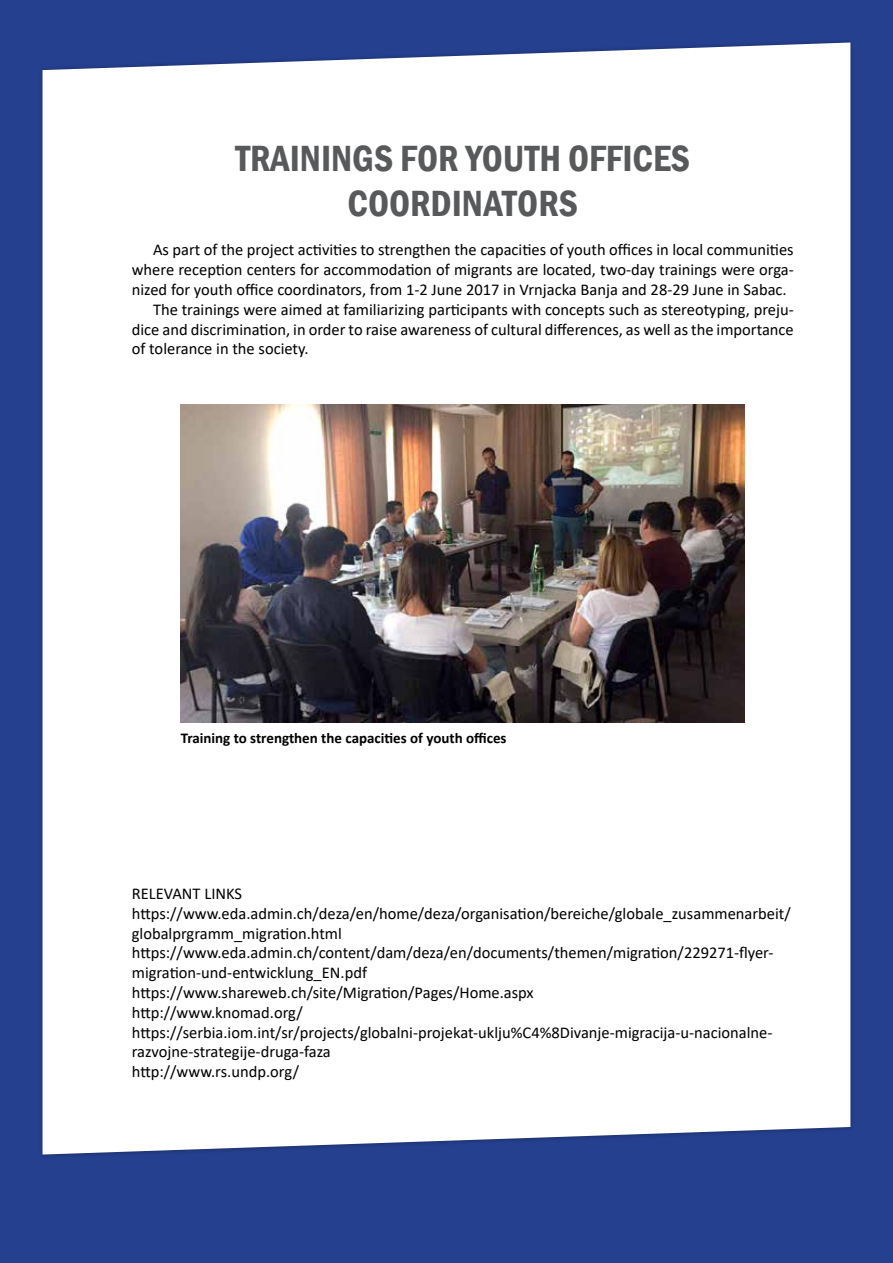
<style>
.page{position:relative;width:893px;height:1263px;background:#25408f}
.page>*{position:absolute;margin:0;border:0;box-sizing:border-box;transform-origin:0 0}
.t1{font:600 condensed 37.5px/45px "Franklin Gothic";color:#58595b;text-align:center}
.t2{font:16.5px/19.8px "Calibri";color:#000}
.t3{font:700 15px "Calibri";color:#000}
</style>
<div class="page">
<div style="left:38px;top:38px;width:817px;height:1121px;background:#000;opacity:.3"></div>
<div style="left:43px;top:43px;width:807px;height:1111px;background:#fff"></div>
<img style="left:181px;top:405px;width:564px;height:317px">
<h1 class="t1" style="left:235px;top:135px;width:456px">TRAININGS FOR YOUTH OFFICES<br>COORDINATORS</h1>
<p class="t2" style="left:153px;top:240px;width:642px">As part of the project activities to strengthen the capacities of youth offices in local communities</p>
<p class="t2" style="left:132px;top:259px;width:663px">where reception centers for accommodation of migrants are located, two-day trainings were orga-</p>
<p class="t2" style="left:132px;top:279px;width:656px">nized for youth office coordinators, from 1-2 June 2017 in Vrnjacka Banja and 28-29 June in Sabac.</p>
<p class="t2" style="left:153px;top:299px;width:642px">The trainings were aimed at familiarizing participants with concepts such as stereotyping, preju-</p>
<p class="t2" style="left:132px;top:319px;width:663px">dice and discrimination, in order to raise awareness of cultural differences, as well as the importance</p>
<p class="t2" style="left:132px;top:339px;width:178px">of tolerance in the society.</p>
<p class="t3" style="left:181px;top:727px;width:327px">Training to strengthen the capacities of youth offices</p>
<p class="t2" style="left:132px;top:883px;width:660px">RELEVANT LINKS https://www.eda.admin.ch/deza/en/home/deza/organisation/bereiche/globale_zusammenarbeit/ globalprgramm_migration.html https://www.eda.admin.ch/content/dam/deza/en/documents/themen/migration/229271-flyer&shy;migration-und-entwicklung_EN.pdf<br>https://www.shareweb.ch/site/Migration/Pages/Home.aspx<br>http://www.knomad.org/ https://serbia.iom.int/sr/projects/globalni-projekat-uklju%C4%8Divanje-migracija-u-nacionalne&shy;razvojne-strategije-druga-faza<br>http://www.rs.undp.org/</p>
</div>
